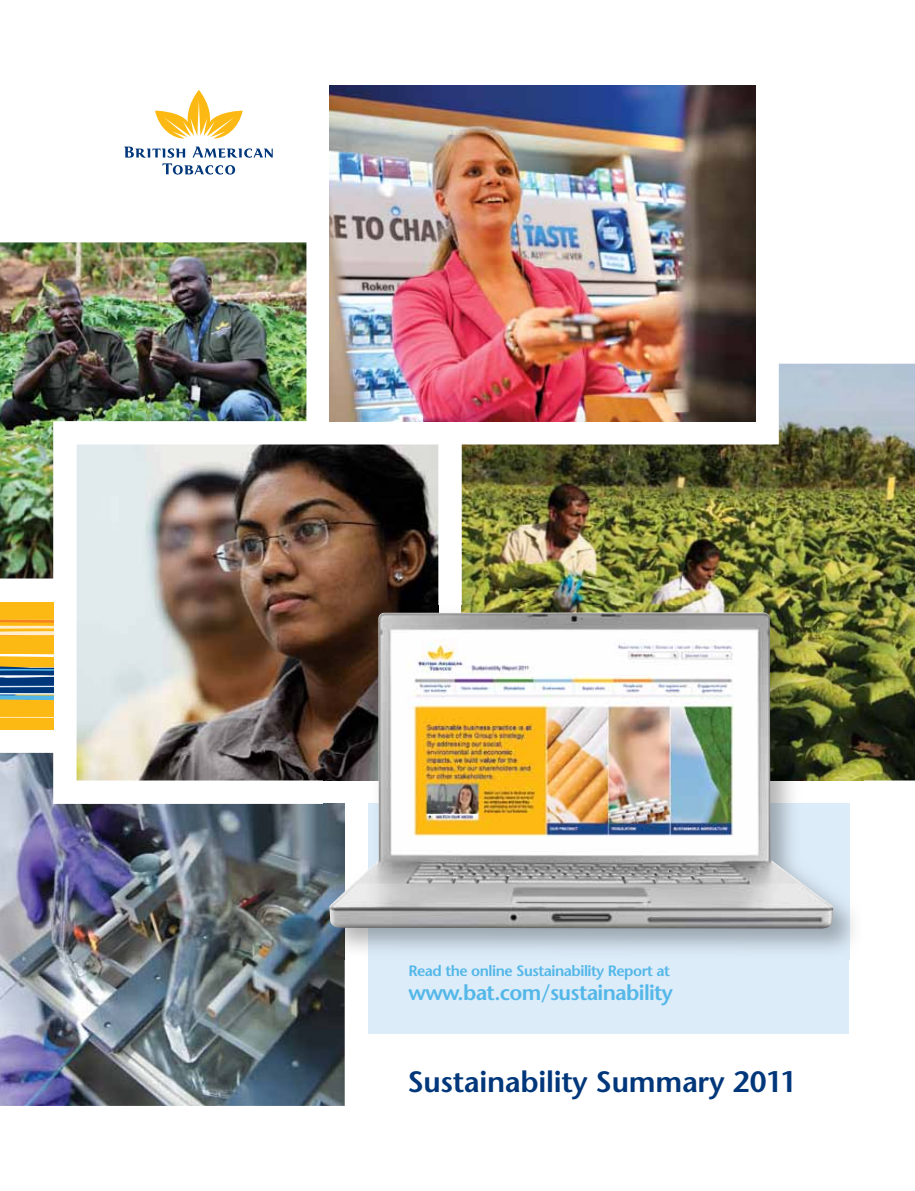
<style>
.page{position:relative;width:915px;height:1191px;background:#fff}
.page>*{position:absolute;margin:0;border:0;box-sizing:border-box;transform-origin:0 0}
.t1{font:600 29.4px "Stone Sans";letter-spacing:-.01em;color:#00377b}
.t2{font:600 21.45px "Stone Sans";letter-spacing:-.03em;color:#53b7e8}
.t3{font:600 15px "Stone Sans";letter-spacing:-.03em;color:#53b7e8}
</style>
<div class="page">
<div style="left:0;top:602px;width:53px;height:127px;background:#fdb913"></div>
<svg style="left:0;top:716px;width:53px;height:2px"></svg>
<svg style="left:0;top:619px;width:53px;height:17px"></svg>
<svg style="left:0;top:654px;width:53px;height:47px"></svg>
<img style="left:0;top:242px;width:306px;height:336px">
<div style="left:368px;top:804px;width:480px;height:229px;background:#dcecf9"></div>
<svg style="left:124px;top:147px;width:148px;height:28px"></svg>
<svg style="left:155px;top:90px;width:87px;height:49px"></svg>
<img style="left:330px;top:85px;width:425px;height:336px">
<img style="left:77px;top:444px;width:361px;height:309px">
<img style="left:461px;top:364px;width:453px;height:416px">
<img style="left:0;top:753px;width:344px;height:353px">
<img style="left:323px;top:606px;width:540px;height:353px">
<img style="left:368px;top:804px;width:480px;height:155px">
<img style="left:323px;top:606px;width:115px;height:174px">
<img style="left:461px;top:606px;width:402px;height:174px">
<img style="left:323px;top:804px;width:21px;height:155px">
<img style="left:329px;top:612px;width:504px;height:316px">
<img style="left:407px;top:639px;width:332px;height:197px">
<p class="t3" style="left:408px;top:961px;width:263px">Read the online Sustainability Report at</p>
<h2 class="t2" style="left:408px;top:979px;width:266px">www.bat.com/sustainability</h2>
<h1 class="t1" style="left:407px;top:1064px;width:390px">Sustainability Summary 2011</h1>
</div>
